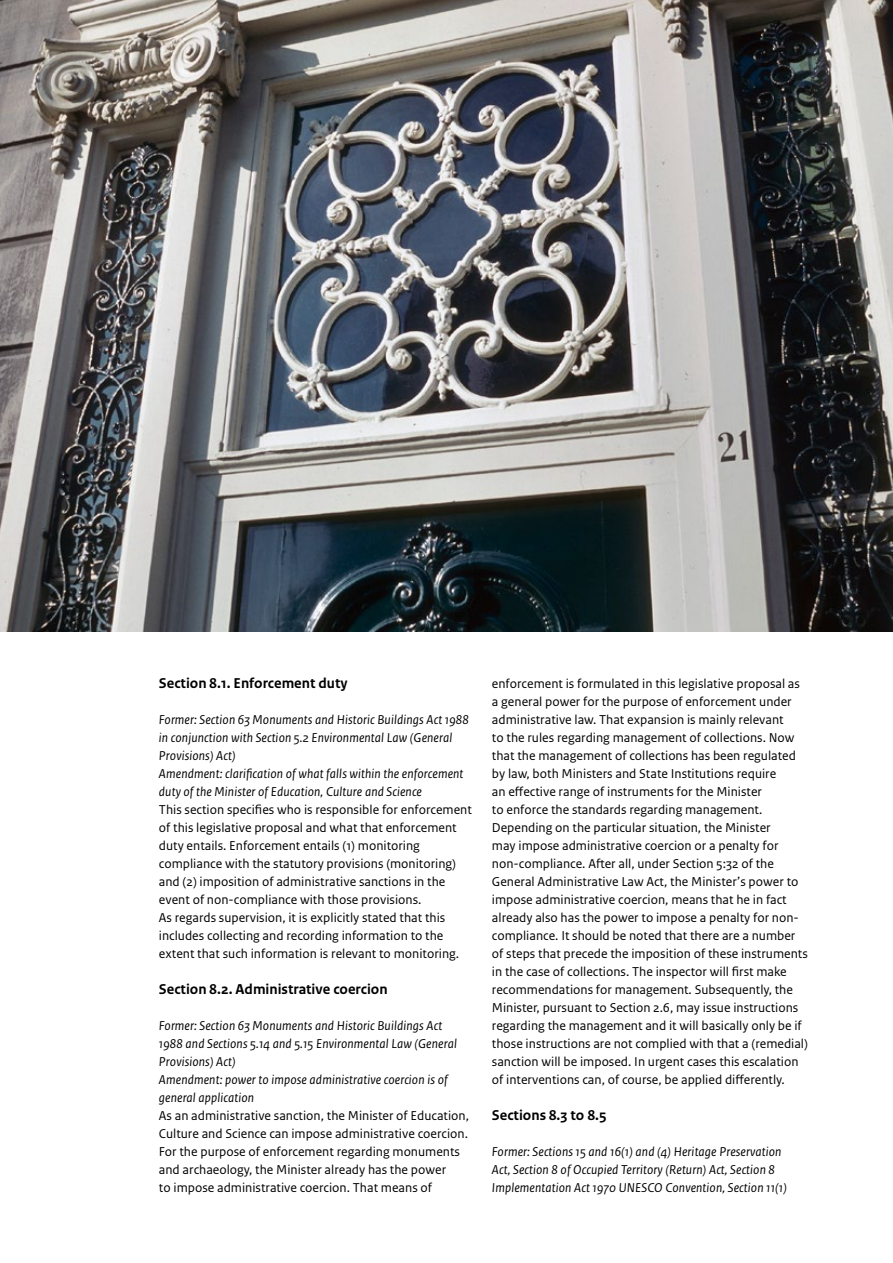
<style>
.page{position:relative;width:893px;height:1263px;background:#fff}
.page>*{position:absolute;margin:0;border:0;box-sizing:border-box;transform-origin:0 0}
.t1{font:700 15px "Rijksoverheid Sans Text";color:#000}
.t2{font:13.5px/18px "Rijksoverheid Sans Text";color:#000}
.t3{font:italic 13.5px/18px "Rijksoverheid Sans Text";letter-spacing:.01em;color:#000}
</style>
<div class="page">
<img style="left:0;top:0;width:893px;height:631px">
<p class="t1" style="left:159px;top:677px;width:190px">Section 8.1. Enforcement duty</p>
<p class="t3" style="left:159px;top:711px;width:311px">Former: Section 63 Monuments and Historic Buildings Act 1988 in conjunction with Section 5.2 Environmental Law (General Provisions) Act)<br>Amendment: clarification of what falls within the enforcement duty of the Minister of Education, Culture and Science</p>
<p class="t2" style="left:159px;top:801px;width:314px">This section specifies who is responsible for enforcement of this legislative proposal and what that enforcement duty entails. Enforcement entails (1) monitoring compliance with the statutory provisions (monitoring) and (2) imposition of administrative sanctions in the event of non-compliance with those provisions.<br>As regards supervision, it is explicitly stated that this includes collecting and recording information to the extent that such information is relevant to monitoring.</p>
<p class="t1" style="left:159px;top:983px;width:230px">Section 8.2. Administrative coercion</p>
<p class="t3" style="left:159px;top:1017px;width:299px">Former: Section 63 Monuments and Historic Buildings Act 1988 and Sections 5.14 and 5.15 Environmental Law (General Provisions) Act)<br>Amendment: power to impose administrative coercion is of general application</p>
<p class="t2" style="left:159px;top:1107px;width:312px">As an administrative sanction, the Minister of Education, Culture and Science can impose administrative coercion.<br>For the purpose of enforcement regarding monuments and archaeology, the Minister already has the power<br>to impose administrative coercion. That means of</p>
<p class="t2" style="left:492px;top:675px;width:318px">enforcement is formulated in this legislative proposal as a general power for the purpose of enforcement under administrative law. That expansion is mainly relevant<br>to the rules regarding management of collections. Now that the management of collections has been regulated by law, both Ministers and State Institutions require<br>an effective range of instruments for the Minister<br>to enforce the standards regarding management.<br>Depending on the particular situation, the Minister<br>may impose administrative coercion or a penalty for non-compliance. After all, under Section 5:32 of the General Administrative Law Act, the Minister’s power to impose administrative coercion, means that he in fact already also has the power to impose a penalty for non&shy;compliance. It should be noted that there are a number of steps that precede the imposition of these instruments in the case of collections. The inspector will first make recommendations for management. Subsequently, the Minister, pursuant to Section 2.6, may issue instructions regarding the management and it will basically only be if those instructions are not complied with that a (remedial) sanction will be imposed. In urgent cases this escalation of interventions can, of course, be applied differently.</p>
<p class="t1" style="left:492px;top:1109px;width:116px">Sections 8.3 to 8.5</p>
<p class="t3" style="left:492px;top:1143px;width:297px">Former: Sections 15 and 16(1) and (4) Heritage Preservation<br>Act, Section 8 of Occupied Territory (Return) Act, Section 8<br>Implementation Act 1970 UNESCO Convention, Section 11(1)</p>
</div>
